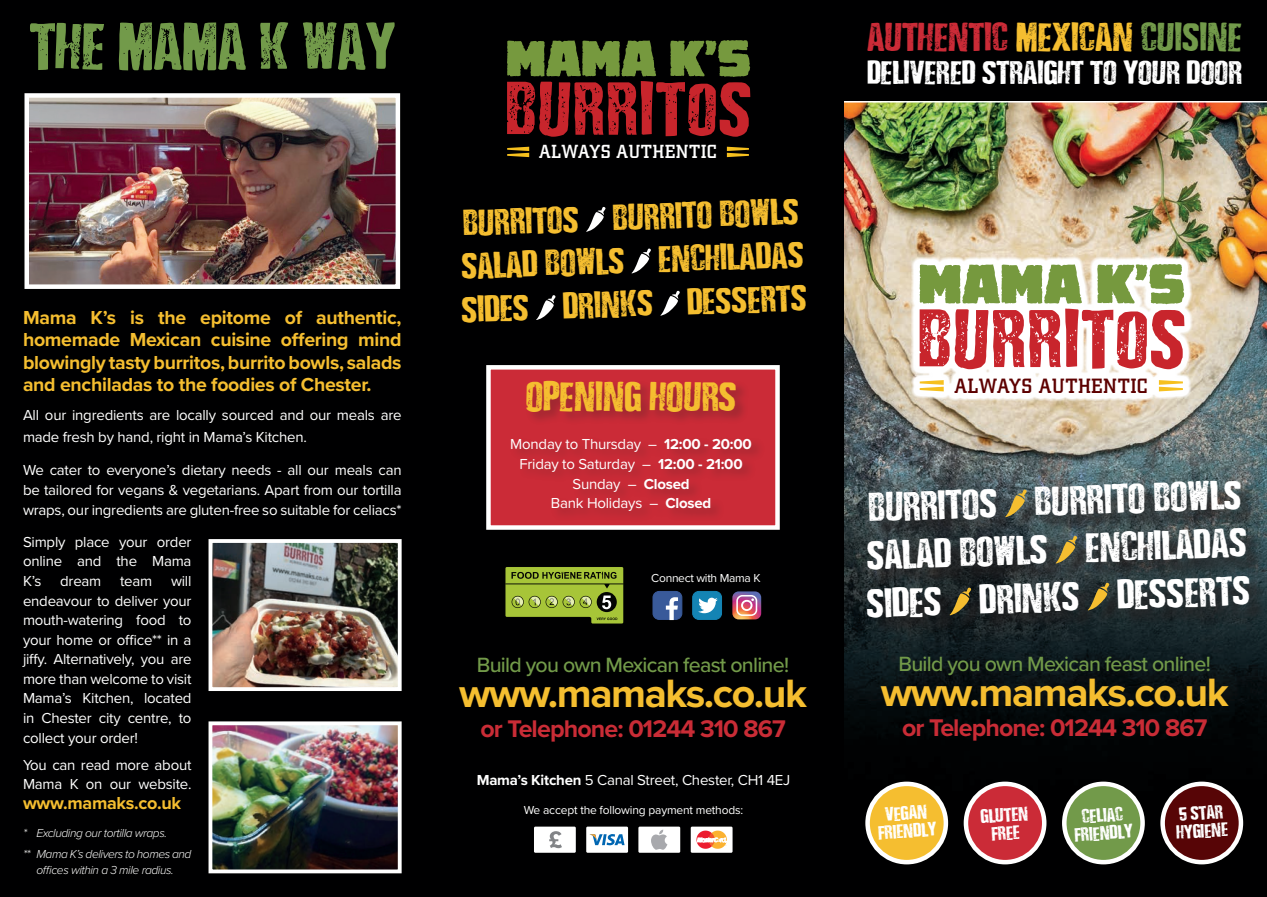
<style>
.page{position:relative;width:1267px;height:897px;background:#fff}
.page>*{position:absolute;margin:0;border:0;box-sizing:border-box;transform-origin:0 0}
.t1{font:67.95px "Depressionist 3 Revisited";color:#c8252c}
.t2{font:62.4px "Depressionist 3 Revisited";color:#c8252c}
.t3{font:60.15px "Destroy Earth BB";color:#76993e}
.t4{font:55.2px "Destroy Earth BB";color:#76993e}
.t5{font:54px "Depressionist 3 Revisited";letter-spacing:-.025em;color:#729a4a}
.t6{font:700 40.95px "Proxima Nova";letter-spacing:-.035em;color:#f5be30}
.t7{font:33.9px/48px "Depressionist 3 Revisited";color:#fff}
.t8{font:33.9px "Depressionist 3 Revisited";letter-spacing:-.025em;color:#f5be30}
.t9{font:32.85px "Depressionist 3 Revisited";letter-spacing:-.025em;color:#cb2b37}
.t10{font:30.45px/43.2px "Depressionist 3 Revisited";color:#f5be30}
.t11{font:27px "Depressionist 3 Revisited";letter-spacing:-.025em;color:#fff}
.t12{font:700 25.05px "Proxima Nova";letter-spacing:-.035em;color:#c92c36}
.t13{font:500 21.3px "Proxima Nova";letter-spacing:-.035em;color:#729a49}
.t14{font:500 20.85px "Square Slabserif 711 BT";letter-spacing:.04em;color:#5d0000}
.t15{font:700 19.5px/22.5px "Proxima Nova";letter-spacing:-.015em;color:#f5be30;text-align:justify}
.t16{font:500 19.2px "Square Slabserif 711 BT";letter-spacing:.04em;color:#fff}
.t17{font:700 18px "Proxima Nova";letter-spacing:-.015em;color:#f5be30}
.t18{font:15.9px "Depressionist 3 Revisited";color:#fff}
.t19{font:15px/19.5px "Proxima Nova";letter-spacing:-.015em;color:#fff}
.t20{font:italic 300 12px/16.5px "Proxima Nova";letter-spacing:-.035em;color:#fff;text-align:center}
.t21{font:12px "Proxima Nova";letter-spacing:-.015em;color:#fff}
.s1{font-weight:700}
.s2{color:#f5be30}
.s3{color:#729a4a}
</style>
<div class="page">
<div style="left:0;top:0;width:1266px;height:896px;background:#000001"></div>
<img style="left:844px;top:102px;width:422px;height:763px">
<div style="left:870px;top:482px;width:396px;height:154px;background:#231f20;opacity:.75"></div>
<svg style="left:1005px;top:489px;width:21px;height:28px"></svg>
<svg style="left:1055px;top:535px;width:22px;height:28px"></svg>
<svg style="left:949px;top:587px;width:22px;height:28px"></svg>
<svg style="left:1087px;top:582px;width:22px;height:28px"></svg>
<svg style="left:586px;top:207px;width:19px;height:25px"></svg>
<svg style="left:631px;top:248px;width:20px;height:25px"></svg>
<svg style="left:536px;top:295px;width:19px;height:25px"></svg>
<svg style="left:661px;top:291px;width:18px;height:24px"></svg>
<div style="left:867px;top:783px;width:78px;height:79px;background:#f5be30;border-radius:50%"></div>
<div style="left:865px;top:781px;width:83px;height:83px;border:4px solid #fff;border-radius:50%"></div>
<div style="left:965px;top:783px;width:79px;height:79px;background:#cb2b37;border-radius:50%"></div>
<div style="left:963px;top:781px;width:83px;height:83px;border:4px solid #fff;border-radius:50%"></div>
<div style="left:1064px;top:783px;width:78px;height:79px;background:#729a4a;border-radius:50%"></div>
<div style="left:1061px;top:781px;width:83px;height:83px;border:4px solid #fff;border-radius:50%"></div>
<div style="left:1162px;top:783px;width:78px;height:79px;background:#570506;border-radius:50%"></div>
<div style="left:1160px;top:781px;width:83px;height:83px;border:4px solid #fff;border-radius:50%"></div>
<img style="left:29px;top:98px;width:366px;height:186px">
<div style="left:24px;top:93px;width:376px;height:196px;border:4px solid #fff"></div>
<div style="left:486px;top:365px;width:293px;height:164px;background:#cb2b37;border:4px solid #fff"></div>
<img style="left:213px;top:544px;width:183px;height:142px">
<div style="left:208px;top:539px;width:193px;height:152px;border:4px solid #fff"></div>
<img style="left:213px;top:726px;width:183px;height:142px">
<div style="left:208px;top:721px;width:193px;height:152px;border:4px solid #fff"></div>
<hr style="left:844px;top:101px;width:422px;height:1px;background:#fff">
<svg style="left:507px;top:147px;width:22px;height:10px"></svg>
<svg style="left:727px;top:147px;width:22px;height:10px"></svg>
<div style="left:509px;top:379px;width:256px;height:145px;background:#231f20;opacity:.3"></div>
<div style="left:911px;top:255px;width:281px;height:146px;background:#fff"></div>
<svg style="left:919px;top:380px;width:24px;height:11px"></svg>
<svg style="left:1158px;top:380px;width:24px;height:11px"></svg>
<svg style="left:505px;top:567px;width:119px;height:57px;background:#839a31"></svg>
<svg style="left:732px;top:591px;width:29px;height:28px"></svg>
<div style="left:653px;top:591px;width:28px;height:28px;background:#395a9a;border-radius:6px"></div>
<div style="left:653px;top:591px;width:29px;height:28px;border:1px solid #395a9a;border-radius:6px"></div>
<svg style="left:665px;top:597px;width:13px;height:23px"></svg>
<div style="left:692px;top:591px;width:29px;height:28px;background:#1484b4;border-radius:6px"></div>
<div style="left:692px;top:591px;width:29px;height:28px;border:1px solid #1484b4;border-radius:6px"></div>
<svg style="left:698px;top:597px;width:19px;height:16px"></svg>
<div style="left:586px;top:826px;width:42px;height:26px;background:#fff"></div>
<svg style="left:589px;top:834px;width:35px;height:11px"></svg>
<div style="left:690px;top:826px;width:42px;height:26px;background:#fff"></div>
<svg style="left:696px;top:830px;width:30px;height:18px"></svg>
<div style="left:638px;top:826px;width:42px;height:26px;background:#fff"></div>
<svg style="left:651px;top:829px;width:16px;height:20px"></svg>
<div style="left:534px;top:826px;width:41px;height:26px;background:#fff"></div>
<svg style="left:549px;top:831px;width:13px;height:17px"></svg>
<p class="t5" style="left:29px;top:19px;width:368px">THE MAMA K WAY</p>
<p class="t15" style="left:23px;top:306px;width:380px">Mama K’s is the epitome of authentic, homemade Mexican cuisine offering mind blowingly tasty burritos, burrito bowls, salads and enchiladas to the foodies of Chester.</p>
<p class="t19" style="left:23px;top:403px;width:380px;line-height:22.5px">All our ingredients are locally sourced and our meals are made fresh by hand, right in Mama’s Kitchen.</p>
<p class="t19" style="left:23px;top:460px;width:380px;line-height:20px;text-align:justify">We cater to everyone’s dietary needs - all our meals can be tailored for vegans &amp; vegetarians. Apart from our tortilla wraps, our ingredients are gluten-free so suitable for celiacs*</p>
<p class="t19" style="left:23px;top:532px;width:170px;text-align:justify">Simply place your order online and the Mama K’s dream team will endeavour to deliver your mouth-watering food to your home or office** in a jiffy. Alternatively, you are more than welcome to visit Mama’s Kitchen, located in Chester city centre, to collect your order!</p>
<p class="t19" style="left:23px;top:755px;width:170px;line-height:18.8px">You can read more about<br>Mama K on our website.</p>
<p class="t17" style="left:23px;top:791px;width:160px">www.mamaks.co.uk</p>
<p class="t20" style="left:23px;top:824px;width:146px">* Excluding our tortilla wraps.</p>
<p class="t20" style="left:23px;top:844px;width:170px">** Mama K’s delivers to homes and offices within a 3 mile radius.</p>
<p class="t4" style="left:505px;top:29px;width:247px">MAMA K’S</p>
<p class="t2" style="left:504px;top:77px;width:249px">BURRIToS</p>
<p class="t16" style="left:539px;top:140px;width:179px">ALWAYS AUTHENTIC</p>
<p class="t10" style="left:462px;top:204px;width:338px;rotate:-2deg">BURRITOS BURRITO BOWLS</p>
<p class="t10" style="left:459px;top:247px;width:348px;rotate:-2deg">SALAD BOWLS ENCHILADAS<br>SIDES DRINKS DESSERTS</p>
<p class="t8" style="left:525px;top:379px;width:213px">OPENING HOURS</p>
<p class="t19" style="left:510px;top:434px;width:243px">Monday to Thursday – <span class="s1">12:00 - 20:00</span></p>
<p class="t19" style="left:519px;top:454px;width:225px">Friday to Saturday – <span class="s1">12:00 - 21:00</span></p>
<p class="t19" style="left:572px;top:474px;width:118px">Sunday – <span class="s1">Closed</span></p>
<p class="t19" style="left:551px;top:494px;width:162px">Bank Holidays – <span class="s1">Closed</span></p>
<p class="t21" style="left:651px;top:571px;width:111px">Connect with Mama K</p>
<p class="t13" style="left:477px;top:649px;width:314px">Build you own Mexican feast online!</p>
<p class="t6" style="left:459px;top:669px;width:349px">www.mamaks.co.uk</p>
<p class="t12" style="left:480px;top:713px;width:307px">or Telephone: 01244 310 867</p>
<p class="t19" style="left:476px;top:770px;width:315px"><span class="s1">Mama’s Kitchen</span> 5 Canal Street, Chester, CH1 4EJ</p>
<p class="t21" style="left:523px;top:802px;width:221px">We accept the following payment methods:</p>
<p class="t9" style="left:866px;top:20px;width:377px">AUTHENTIC <span class="s2">MEXICAN</span> <span class="s3">CUISINE</span></p>
<p class="t11" style="left:866px;top:59px;width:377px">DELIVERED STRAIGHT TO YOUR DOOR</p>
<p class="t3" style="left:917px;top:252px;width:269px">MAMA K’S</p>
<p class="t1" style="left:917px;top:304px;width:271px">BURRIToS</p>
<p class="t14" style="left:954px;top:373px;width:194px">ALWAYS AUTHENTIC</p>
<p class="t7" style="left:867px;top:486px;width:375px;rotate:-2deg">BURRITOS BURRITO BOWLS</p>
<p class="t7" style="left:863px;top:534px;width:386px;rotate:-2deg">SALAD BOWLS ENCHILADAS<br>SIDES DRINKS DESSERTS</p>
<p class="t13" style="left:898px;top:647px;width:314px">Build you own Mexican feast online!</p>
<p class="t6" style="left:880px;top:667px;width:349px">www.mamaks.co.uk</p>
<p class="t12" style="left:902px;top:712px;width:307px">or Telephone: 01244 310 867</p>
<p class="t18" style="left:884px;top:806px;width:44px;rotate:-4deg">VEGAN</p>
<p class="t18" style="left:877px;top:824px;width:60px;rotate:-4deg">FRIENDLY</p>
<p class="t18" style="left:979px;top:808px;width:50px;rotate:-4deg">GLUTEN</p>
<p class="t18" style="left:990px;top:825px;width:30px;rotate:-4deg">FREE</p>
<p class="t18" style="left:1081px;top:808px;width:43px;rotate:-4deg">CELIAC</p>
<p class="t18" style="left:1073px;top:826px;width:60px;rotate:-4deg">FRIENDLY</p>
<p class="t18" style="left:1178px;top:806px;width:46px;rotate:-4deg">5 STAR</p>
<p class="t18" style="left:1175px;top:824px;width:53px;rotate:-4deg">HYGIENE</p>
</div>
